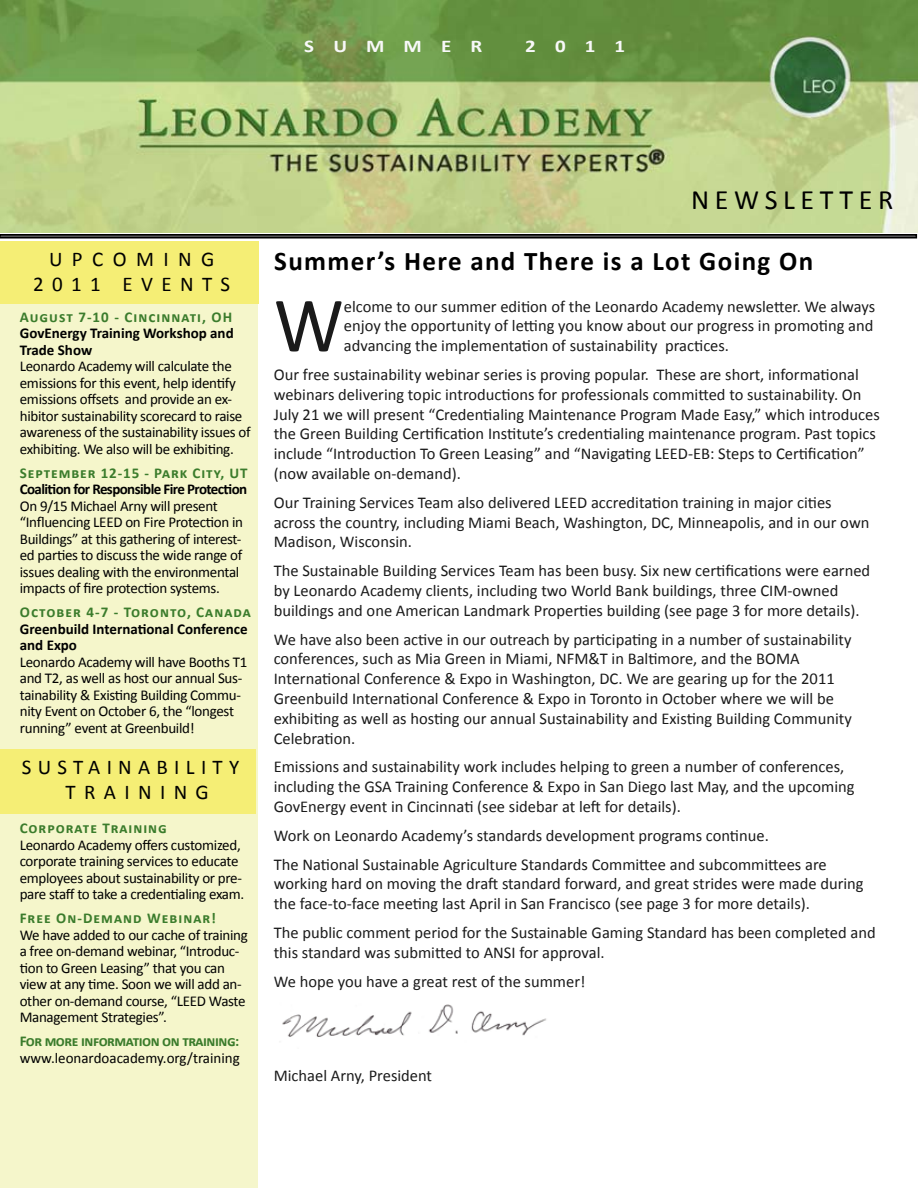
<style>
.page{position:relative;width:918px;height:1188px;background:#fff}
.page>*{position:absolute;margin:0;border:0;box-sizing:border-box;transform-origin:0 0}
.t1{font:78.9px "Calibri";color:#000}
.t2{font:28.05px "Calibri";letter-spacing:.2em;color:#000}
.t3{font:700 27px "Calibri";letter-spacing:.05em;color:#000}
.t4{font:21px/25.2px "Calibri";letter-spacing:.3em;color:#000}
.t5{font:21px/25.2px "Calibri";letter-spacing:.4em;color:#000;text-align:center}
.t6{font:700 17.85px "Calibri";letter-spacing:.91em;color:#f8f8f9;scale:1.18 1}
.t7{font:16.5px/19.8px "Calibri";color:#000}
.t8{font:15px/16.5px "Calibri";letter-spacing:-.02em;color:#000}
.t9{font:700 15px "Calibri";letter-spacing:.06em;color:#3b7c2c}
.t10{font:700 15px/16.5px "Calibri";color:#000}
.t11{font:700 15px "Calibri";letter-spacing:-.04em;color:#000}
.t12{font:15px "Calibri";color:#000}
.t13{font:700 15px "Calibri";letter-spacing:-.03em;color:#3b7c2c}
</style>
<div class="page">
<img style="left:0;top:0;width:918px;height:232px">
<div style="left:0;top:288px;width:257px;height:900px;background:#f5f6cb"></div>
<div style="left:1px;top:241px;width:258px;height:63px;background:#f5ee75"></div>
<svg style="left:0;top:234px;width:917px;height:4px;background:#1f1f20"></svg>
<div style="left:0;top:749px;width:255px;height:64px;background:#f5ee75"></div>
<img style="left:282px;top:1004px;width:265px;height:33px">
<p class="t6" style="left:304px;top:35px;width:152px">SUMMER</p>
<p class="t6" style="left:525px;top:35px;width:86px">2011</p>
<p class="t5" style="left:33px;top:246px;width:199px">UPCOMING<br>2011 EVENTS</p>
<p class="t9" style="left:20px;top:307px;width:214px">August 7-10 - Cincinnati, OH</p>
<p class="t10" style="left:20px;top:324px;width:215px">GovEnergy Training Workshop and<br>Trade Show</p>
<p class="t8" style="left:20px;top:357px;width:232px">Leonardo Academy will calculate the emissions for this event, help identify emissions offsets and provide an ex&shy;hibitor sustainability scorecard to raise awareness of the sustainability issues of exhibiting. We also will be exhibiting.</p>
<p class="t9" style="left:20px;top:463px;width:229px">September 12-15 - Park City, UT</p>
<p class="t11" style="left:20px;top:480px;width:229px">Coalition for Responsible Fire Protection</p>
<p class="t8" style="left:20px;top:497px;width:225px">On 9/15 Michael Arny will present “Influencing LEED on Fire Protection in Buildings” at this gathering of interest&shy;ed parties to discuss the wide range of issues dealing with the environmental impacts of fire protection systems.</p>
<p class="t9" style="left:20px;top:603px;width:232px">October 4-7 - Toronto, Canada</p>
<p class="t10" style="left:20px;top:620px;width:229px">Greenbuild International Conference and Expo</p>
<p class="t8" style="left:20px;top:653px;width:229px">Leonardo Academy will have Booths T1 and T2, as well as host our annual Sus&shy;tainability &amp; Existing Building Commu&shy;nity Event on October 6, the “longest running” event at Greenbuild!</p>
<p class="t4" style="left:65px;top:753px;width:175px;text-indent:-44px">SUSTAINABILITY<br>TRAINING</p>
<p class="t9" style="left:20px;top:819px;width:149px">Corporate Training</p>
<p class="t8" style="left:20px;top:836px;width:226px">Leonardo Academy offers customized, corporate training services to educate employees about sustainability or pre&shy;pare staff to take a credentialing exam.</p>
<p class="t9" style="left:20px;top:909px;width:198px">Free On-Demand Webinar!</p>
<p class="t8" style="left:20px;top:926px;width:230px">We have added to our cache of training a free on-demand webinar, “Introduc&shy;tion to Green Leasing” that you can view at any time. Soon we will add an&shy;other on-demand course, “LEED Waste Management Strategies”.</p>
<p class="t13" style="left:20px;top:1032px;width:221px">For more information on training:</p>
<p class="t12" style="left:20px;top:1049px;width:222px">www.leonardoacademy.org/training</p>
<h2 class="t2" style="left:691px;top:183px;width:204px">NEWSLETTER</h2>
<h3 class="t3" style="left:274px;top:245px;width:540px">Summer’s Here and There is a Lot Going On</h3>
<h1 class="t1" style="left:274px;top:276px;width:72px">W</h1>
<p class="t7" style="left:344px;top:296px;width:533px;text-align:justify">elcome to our summer edition of the Leonardo Academy newsletter. We always enjoy the opportunity of letting you know about our progress in promoting and advancing the implementation of sustainability practices.</p>
<p class="t7" style="left:274px;top:364px;width:608px">Our free sustainability webinar series is proving popular. These are short, informational webinars delivering topic introductions for professionals committed to sustainability. On July 21 we will present “Credentialing Maintenance Program Made Easy,” which introduces the Green Building Certification Institute’s credentialing maintenance program. Past topics include “Introduction To Green Leasing” and “Navigating LEED-EB: Steps to Certification” (now available on-demand).</p>
<p class="t7" style="left:274px;top:492px;width:597px">Our Training Services Team also delivered LEED accreditation training in major cities across the country, including Miami Beach, Washington, DC, Minneapolis, and in our own<br>Madison, Wisconsin.</p>
<p class="t7" style="left:274px;top:560px;width:598px">The Sustainable Building Services Team has been busy. Six new certifications were earned by Leonardo Academy clients, including two World Bank buildings, three CIM-owned buildings and one American Landmark Properties building (see page 3 for more details).</p>
<p class="t7" style="left:274px;top:629px;width:580px">We have also been active in our outreach by participating in a number of sustainability conferences, such as Mia Green in Miami, NFM&amp;T in Baltimore, and the BOMA International Conference &amp; Expo in Washington, DC. We are gearing up for the 2011<br>Greenbuild International Conference &amp; Expo in Toronto in October where we will be exhibiting as well as hosting our annual Sustainability and Existing Building Community Celebration.</p>
<p class="t7" style="left:274px;top:756px;width:582px">Emissions and sustainability work includes helping to green a number of conferences, including the GSA Training Conference &amp; Expo in San Diego last May, and the upcoming<br>GovEnergy event in Cincinnati (see sidebar at left for details).</p>
<p class="t7" style="left:274px;top:820px;width:555px;line-height:28.8px">Work on Leonardo Academy’s standards development programs continue.<br>The National Sustainable Agriculture Standards Committee and subcommittees are</p>
<p class="t7" style="left:274px;top:873px;width:591px">working hard on moving the draft standard forward, and great strides were made during the face-to-face meeting last April in San Francisco (see page 3 for more details).</p>
<p class="t7" style="left:274px;top:922px;width:604px">The public comment period for the Sustainable Gaming Standard has been completed and this standard was submitted to ANSI for approval.</p>
<p class="t7" style="left:274px;top:970px;width:313px">We hope you have a great rest of the summer!</p>
<p class="t7" style="left:274px;top:1065px;width:160px">Michael Arny, President</p>
</div>
